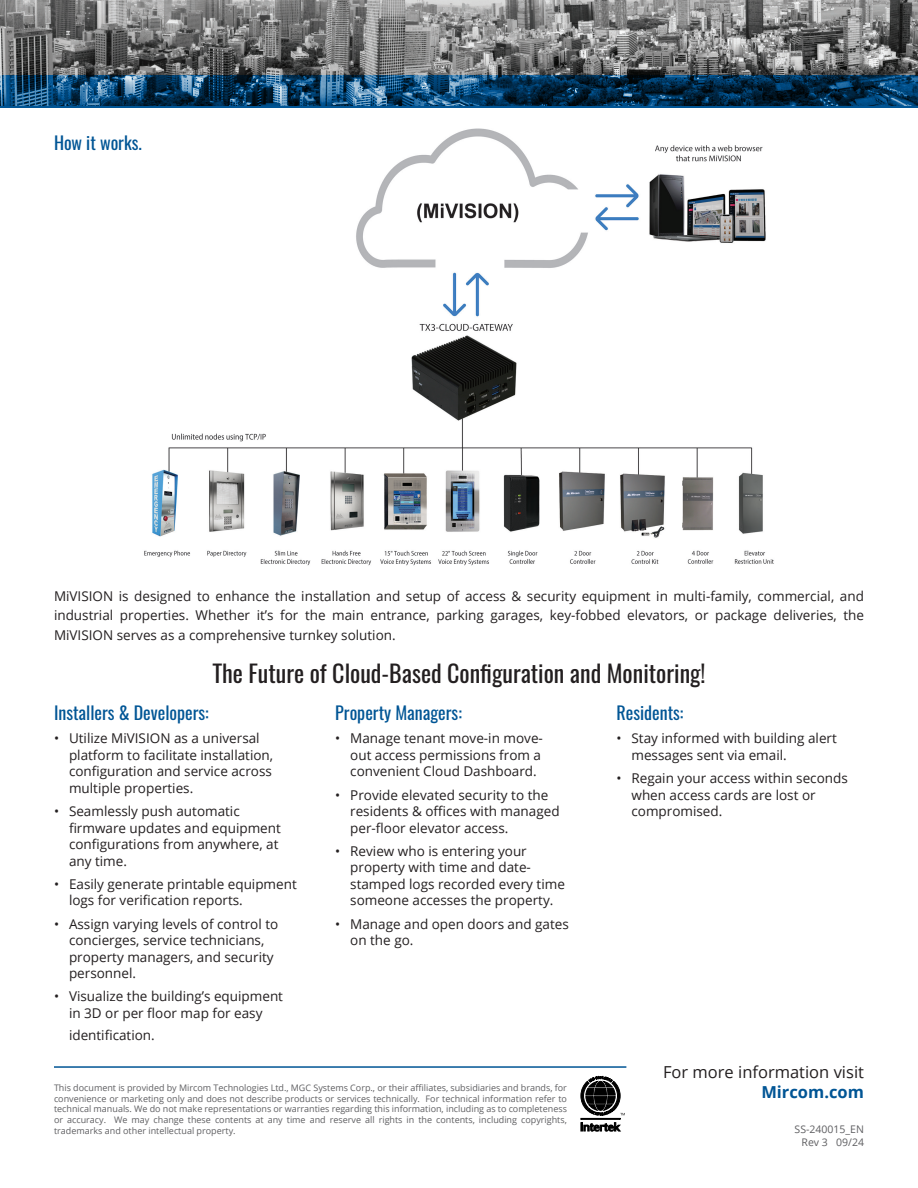
<style>
.page{position:relative;width:918px;height:1188px;background:#fff}
.page>*{position:absolute;margin:0;border:0;box-sizing:border-box;transform-origin:0 0}
.t1{font:24px "Oswald";color:#231f20}
.t2{font:18px "Oswald";color:#005595}
.t3{font:16.5px/19.8px "Open Sans";color:#231f20;text-align:right}
.t4{font:13.5px/16.5px "Open Sans";color:#231f20}
.t5{font:10.5px/12.6px "Open Sans";color:#5f5f62;text-align:right}
.t6{font:9px/10.8px "Open Sans";color:#5f5f62;text-align:justify}
.s1{font-weight:700;color:#005595}
</style>
<div class="page">
<img style="left:144px;top:128px;width:630px;height:438px">
<svg style="left:581px;top:1123px;width:39px;height:8px"></svg>
<div style="left:581px;top:1118px;width:39px;height:1px;border:1px solid #000"></div>
<svg style="left:581px;top:1076px;width:44px;height:40px"></svg>
<hr style="left:54px;top:1066px;width:572px;height:2px;background:#005595">
<img style="left:0;top:0;width:918px;height:75px">
<svg style="left:0;top:75px;width:918px;height:32px;background:#0f4064"></svg>
<p class="t2" style="left:54px;top:126px;width:89px">How it works.</p>
<p class="t4" style="left:54px;top:586px;width:812px;line-height:19.5px;text-align:justify">MiVISION is designed to enhance the installation and setup of access &amp; security equipment in multi-family, commercial, and industrial properties. Whether it’s for the main entrance, parking garages, key-fobbed elevators, or package deliveries, the MiVISION serves as a comprehensive turnkey solution.</p>
<p class="t1" style="left:212px;top:652px;width:495px">The Future of Cloud-Based Configuration and Monitoring!</p>
<p class="t2" style="left:54px;top:697px;width:156px">Installers &amp; Developers:</p>
<p class="t4" style="left:69px;top:730px;width:206px;text-indent:-15px">• Utilize MiVISION as a universal platform to facilitate installation, configuration and service across multiple properties.</p>
<p class="t4" style="left:69px;top:803px;width:213px;text-indent:-15px">• Seamlessly push automatic firmware updates and equipment configurations from anywhere, at any time.</p>
<p class="t4" style="left:69px;top:875px;width:229px;text-indent:-15px">• Easily generate printable equipment logs for verification reports.</p>
<p class="t4" style="left:69px;top:915px;width:211px;text-indent:-15px">• Assign varying levels of control to concierges, service technicians, property managers, and security personnel.</p>
<p class="t4" style="left:54px;top:988px;width:231px;text-align:center">• Visualize the building’s equipment in 3D or per floor map for easy</p>
<p class="t4" style="left:69px;top:1026px;width:87px">identification.</p>
<p class="t2" style="left:335px;top:697px;width:128px">Property Managers:</p>
<p class="t4" style="left:350px;top:730px;width:194px;text-indent:-15px">• Manage tenant move-in move&shy;out access permissions from a convenient Cloud Dashboard.</p>
<p class="t4" style="left:350px;top:786px;width:211px;text-indent:-15px">• Provide elevated security to the residents &amp; offices with managed per-floor elevator access.</p>
<p class="t4" style="left:350px;top:842px;width:216px;text-indent:-15px">• Review who is entering your property with time and date&shy;stamped logs recorded every time someone accesses the property.</p>
<p class="t4" style="left:350px;top:915px;width:220px;text-indent:-15px">• Manage and open doors and gates on the go.</p>
<p class="t6" style="left:54px;top:1082px;width:515px">This document is provided by Mircom Technologies Ltd., MGC Systems Corp., or their affiliates, subsidiaries and brands, for convenience or marketing only and does not describe products or services technically. For technical information refer to technical manuals. We do not make representations or warranties regarding this information, including as to completeness or accuracy. We may change these contents at any time and reserve all rights in the contents, including copyrights, trademarks and other intellectual property.</p>
<p class="t2" style="left:616px;top:697px;width:69px">Residents:</p>
<p class="t4" style="left:632px;top:730px;width:207px;text-indent:-15px">• Stay informed with building alert messages sent via email.</p>
<p class="t4" style="left:632px;top:770px;width:218px;text-indent:-15px">• Regain your access within seconds when access cards are lost or compromised.</p>
<p class="t3" style="left:663px;top:1062px;width:202px">For more information visit<br><span class="s1">Mircom.com</span></p>
<p class="t5" style="left:795px;top:1123px;width:71px">SS-240015_EN<br>Rev 3 09/24</p>
</div>
